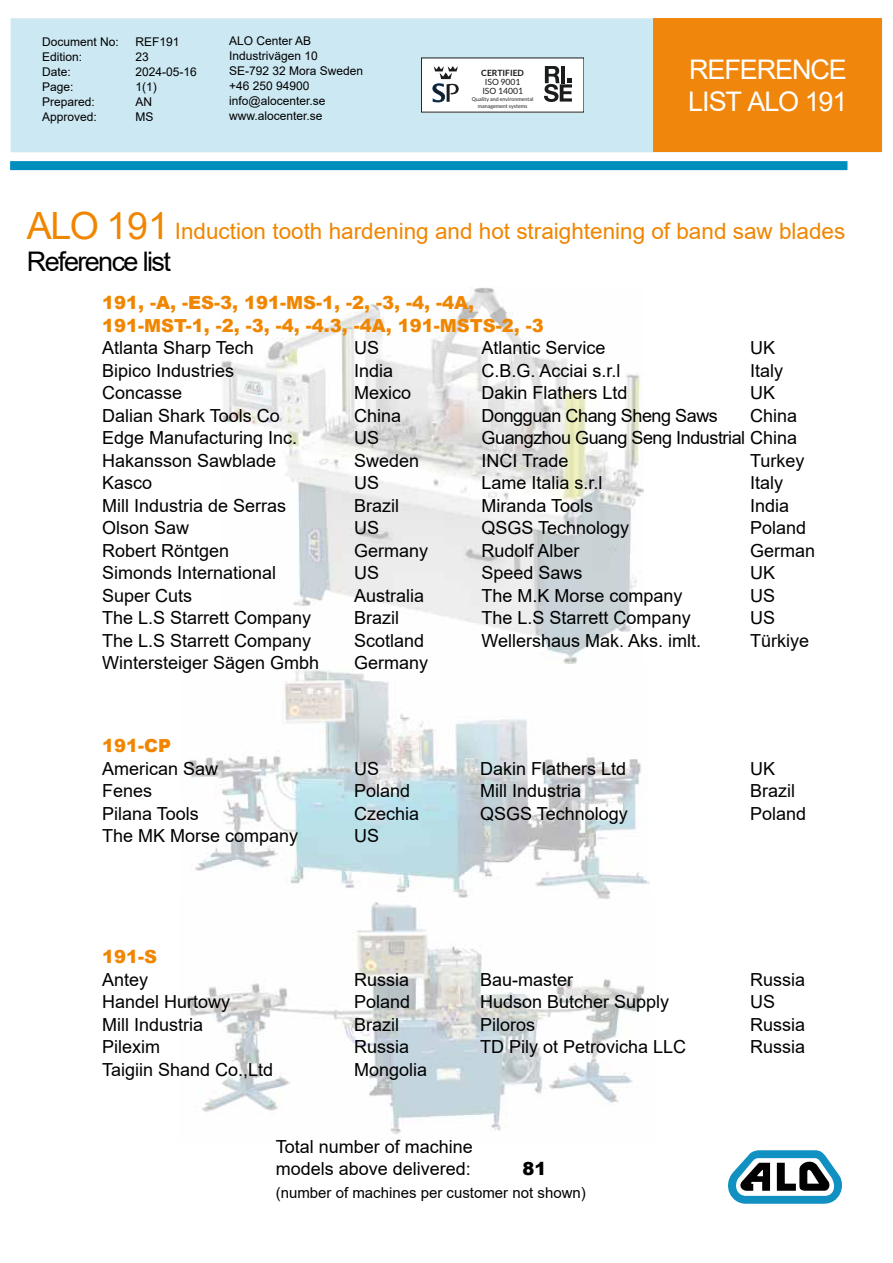
<style>
.page{position:relative;width:893px;height:1263px;background:#fff}
.page>*{position:absolute;margin:0;border:0;box-sizing:border-box;transform-origin:0 0}
.t1{font:27px/32.4px "Arial";letter-spacing:-.04em;color:#fff}
.t2{font:27px "Arial";letter-spacing:-.06em;color:#000}
.t3{font:22.5px "Arial";color:#f08600}
.t4{font:18px/22.5px "Arial";color:#000}
.t5{font:900 18px/22.5px "Arial";color:#f08600}
.t6{font:18px "Arial";letter-spacing:-.025em;color:#000}
.t7{font:900 18px "Arial";color:#000}
.t8{font:15px "Arial";color:#000}
.t9{font:12px/15px "Arial";color:#000}
.t10{font:8.55px/9.1px "Lato";color:#1a1d1c}
.t11{font:700 8.55px "Lato";color:#1a1d1c}
.t12{font:5.25px/6.9px "Lato";color:#1a1d1c;text-align:center}
.s1{font-size:37.5px}
</style>
<div class="page">
<div style="left:11px;top:18px;width:871px;height:134px;background:#cce8f2;border:2px solid #cce8f2"></div>
<div style="left:653px;top:18px;width:229px;height:134px;background:#f0860b"></div>
<div style="left:10px;top:161px;width:837px;height:9px;background:#008ebd"></div>
<svg style="left:728px;top:1150px;width:114px;height:54px"></svg>
<img style="left:188px;top:670px;width:462px;height:229px">
<img style="left:221px;top:287px;width:422px;height:376px">
<img style="left:186px;top:902px;width:459px;height:233px">
<div style="left:421px;top:58px;width:163px;height:54px;background:#fff"></div>
<svg style="left:544px;top:66px;width:28px;height:36px"></svg>
<svg style="left:433px;top:66px;width:26px;height:36px"></svg>
<p class="t9" style="left:42px;top:34px;width:78px">Document No:</p>
<p class="t9" style="left:136px;top:34px;width:46px">REF191</p>
<p class="t9" style="left:42px;top:49px;width:42px">Edition:</p>
<p class="t9" style="left:136px;top:49px;width:15px">23</p>
<p class="t9" style="left:42px;top:64px;width:30px">Date:</p>
<p class="t9" style="left:136px;top:64px;width:63px">2024-05-16</p>
<p class="t9" style="left:42px;top:79px;width:33px">Page:</p>
<p class="t9" style="left:136px;top:79px;width:23px">1(1)</p>
<p class="t9" style="left:42px;top:94px;width:54px">Prepared:</p>
<p class="t9" style="left:136px;top:94px;width:18px">AN</p>
<p class="t9" style="left:42px;top:109px;width:56px">Approved:</p>
<p class="t9" style="left:136px;top:109px;width:19px">MS</p>
<p class="t9" style="left:229px;top:33px;width:136px">ALO Center AB<br>Industrivägen 10<br>SE-792 32 Mora Sweden +46 250 94900 info@alocenter.se www.alocenter.se</p>
<p class="t11" style="left:481px;top:68px;width:44px">CERTIFIED</p>
<p class="t10" style="left:482px;top:77px;width:42px">ISO 9001<br>ISO 14001</p>
<p class="t12" style="left:472px;top:95px;width:63px">Quality and environmental management systems</p>
<h1 class="t1" style="left:688px;top:53px;width:161px">REFERENCE<br>LIST ALO 191</h1>
<p class="t3" style="left:27px;top:215px;width:820px"><span class="s1">ALO 191</span> Induction tooth hardening and hot straightening of band saw blades</p>
<h1 class="t2" style="left:27px;top:243px;width:145px">Reference list</h1>
<p class="t5" style="left:102px;top:291px;width:443px">191, -A, -ES-3, 191-MS-1, -2, -3, -4, -4A,<br>191-MST-1, -2, -3, -4, -4.3, -4A, 191-MSTS-2, -3</p>
<p class="t4" style="left:102px;top:337px;width:153px">Atlanta Sharp Tech</p>
<p class="t4" style="left:354px;top:337px;width:27px">US</p>
<p class="t4" style="left:482px;top:337px;width:126px">Atlantic Service</p>
<p class="t4" style="left:750px;top:337px;width:27px">UK</p>
<p class="t4" style="left:102px;top:359px;width:134px">Bipico Industries</p>
<p class="t4" style="left:354px;top:359px;width:41px">India</p>
<p class="t4" style="left:482px;top:359px;width:141px">C.B.G. Acciai s.r.l</p>
<p class="t4" style="left:750px;top:359px;width:35px">Italy</p>
<p class="t4" style="left:102px;top:382px;width:82px">Concasse</p>
<p class="t4" style="left:354px;top:382px;width:59px">Mexico</p>
<p class="t4" style="left:482px;top:382px;width:148px">Dakin Flathers Ltd</p>
<p class="t4" style="left:750px;top:382px;width:27px">UK</p>
<p class="t4" style="left:102px;top:404px;width:179px">Dalian Shark Tools Co</p>
<p class="t4" style="left:354px;top:404px;width:49px">China</p>
<p class="t6" style="left:482px;top:403px;width:238px">Dongguan Chang Sheng Saws</p>
<p class="t4" style="left:750px;top:404px;width:49px">China</p>
<p class="t4" style="left:102px;top:427px;width:197px">Edge Manufacturing Inc.</p>
<p class="t4" style="left:354px;top:427px;width:27px">US</p>
<p class="t6" style="left:482px;top:426px;width:317px">Guangzhou Guang Seng Industrial China</p>
<p class="t4" style="left:102px;top:449px;width:176px">Hakansson Sawblade</p>
<p class="t4" style="left:354px;top:449px;width:67px">Sweden</p>
<p class="t4" style="left:482px;top:449px;width:89px">INCI Trade</p>
<p class="t4" style="left:750px;top:449px;width:56px">Turkey</p>
<p class="t4" style="left:102px;top:472px;width:52px">Kasco</p>
<p class="t4" style="left:354px;top:472px;width:27px">US</p>
<p class="t4" style="left:482px;top:472px;width:123px">Lame Italia s.r.l</p>
<p class="t4" style="left:750px;top:472px;width:35px">Italy</p>
<p class="t4" style="left:102px;top:494px;width:186px">Mill Industria de Serras</p>
<p class="t4" style="left:354px;top:494px;width:46px">Brazil</p>
<p class="t4" style="left:482px;top:494px;width:113px">Miranda Tools</p>
<p class="t4" style="left:750px;top:494px;width:41px">India</p>
<p class="t4" style="left:102px;top:517px;width:89px">Olson Saw</p>
<p class="t4" style="left:354px;top:517px;width:27px">US</p>
<p class="t4" style="left:482px;top:517px;width:149px">QSGS Technology</p>
<p class="t4" style="left:750px;top:517px;width:58px">Poland</p>
<p class="t4" style="left:102px;top:539px;width:129px">Robert Röntgen</p>
<p class="t4" style="left:354px;top:539px;width:76px">Germany</p>
<p class="t4" style="left:482px;top:539px;width:100px">Rudolf Alber</p>
<p class="t4" style="left:750px;top:539px;width:67px">German</p>
<p class="t4" style="left:102px;top:562px;width:176px">Simonds International</p>
<p class="t4" style="left:354px;top:562px;width:27px">US</p>
<p class="t4" style="left:482px;top:562px;width:103px">Speed Saws</p>
<p class="t4" style="left:750px;top:562px;width:27px">UK</p>
<p class="t4" style="left:102px;top:584px;width:92px">Super Cuts</p>
<p class="t4" style="left:354px;top:584px;width:72px">Australia</p>
<p class="t4" style="left:482px;top:584px;width:203px">The M.K Morse company</p>
<p class="t4" style="left:750px;top:584px;width:27px">US</p>
<p class="t4" style="left:102px;top:607px;width:211px">The L.S Starrett Company</p>
<p class="t4" style="left:354px;top:607px;width:46px">Brazil</p>
<p class="t4" style="left:482px;top:607px;width:211px">The L.S Starrett Company</p>
<p class="t4" style="left:750px;top:607px;width:27px">US</p>
<p class="t4" style="left:102px;top:629px;width:211px">The L.S Starrett Company</p>
<p class="t4" style="left:354px;top:629px;width:72px">Scotland</p>
<p class="t4" style="left:482px;top:629px;width:221px">Wellershaus Mak. Aks. imlt.</p>
<p class="t4" style="left:750px;top:629px;width:61px">Türkiye</p>
<p class="t4" style="left:102px;top:652px;width:219px">Wintersteiger Sägen Gmbh</p>
<p class="t4" style="left:354px;top:652px;width:76px">Germany</p>
<p class="t5" style="left:102px;top:734px;width:71px">191-CP</p>
<p class="t4" style="left:102px;top:757px;width:118px">American Saw</p>
<p class="t4" style="left:354px;top:757px;width:27px">US</p>
<p class="t4" style="left:480px;top:757px;width:148px">Dakin Flathers Ltd</p>
<p class="t4" style="left:750px;top:757px;width:27px">UK</p>
<p class="t4" style="left:102px;top:779px;width:52px">Fenes</p>
<p class="t4" style="left:354px;top:779px;width:58px">Poland</p>
<p class="t4" style="left:480px;top:779px;width:103px">Mill Industria</p>
<p class="t4" style="left:750px;top:779px;width:46px">Brazil</p>
<p class="t4" style="left:102px;top:802px;width:98px">Pilana Tools</p>
<p class="t4" style="left:354px;top:802px;width:67px">Czechia</p>
<p class="t4" style="left:480px;top:802px;width:149px">QSGS Technology</p>
<p class="t4" style="left:750px;top:802px;width:58px">Poland</p>
<p class="t4" style="left:102px;top:824px;width:198px">The MK Morse company</p>
<p class="t4" style="left:354px;top:824px;width:27px">US</p>
<p class="t5" style="left:102px;top:945px;width:57px">191-S</p>
<p class="t4" style="left:102px;top:968px;width:48px">Antey</p>
<p class="t4" style="left:354px;top:968px;width:57px">Russia</p>
<p class="t4" style="left:480px;top:968px;width:95px">Bau-master</p>
<p class="t4" style="left:750px;top:968px;width:57px">Russia</p>
<p class="t4" style="left:102px;top:990px;width:130px">Handel Hurtowy</p>
<p class="t4" style="left:354px;top:990px;width:58px">Poland</p>
<p class="t4" style="left:480px;top:990px;width:191px">Hudson Butcher Supply</p>
<p class="t4" style="left:750px;top:990px;width:27px">US</p>
<p class="t4" style="left:102px;top:1013px;width:103px">Mill Industria</p>
<p class="t4" style="left:354px;top:1013px;width:46px">Brazil</p>
<p class="t4" style="left:480px;top:1013px;width:57px">Piloros</p>
<p class="t4" style="left:750px;top:1013px;width:57px">Russia</p>
<p class="t4" style="left:102px;top:1035px;width:59px">Pilexim</p>
<p class="t4" style="left:354px;top:1035px;width:57px">Russia</p>
<p class="t4" style="left:480px;top:1035px;width:208px">TD Pily ot Petrovicha LLC</p>
<p class="t4" style="left:750px;top:1035px;width:57px">Russia</p>
<p class="t4" style="left:102px;top:1058px;width:173px">Taigiin Shand Co.,Ltd</p>
<p class="t4" style="left:354px;top:1058px;width:75px">Mongolia</p>
<p class="t4" style="left:276px;top:1135px;width:199px">Total number of machine models above delivered:</p>
<p class="t7" style="left:522px;top:1156px;width:26px">81</p>
<p class="t8" style="left:276px;top:1182px;width:312px">(number of machines per customer not shown)</p>
</div>
